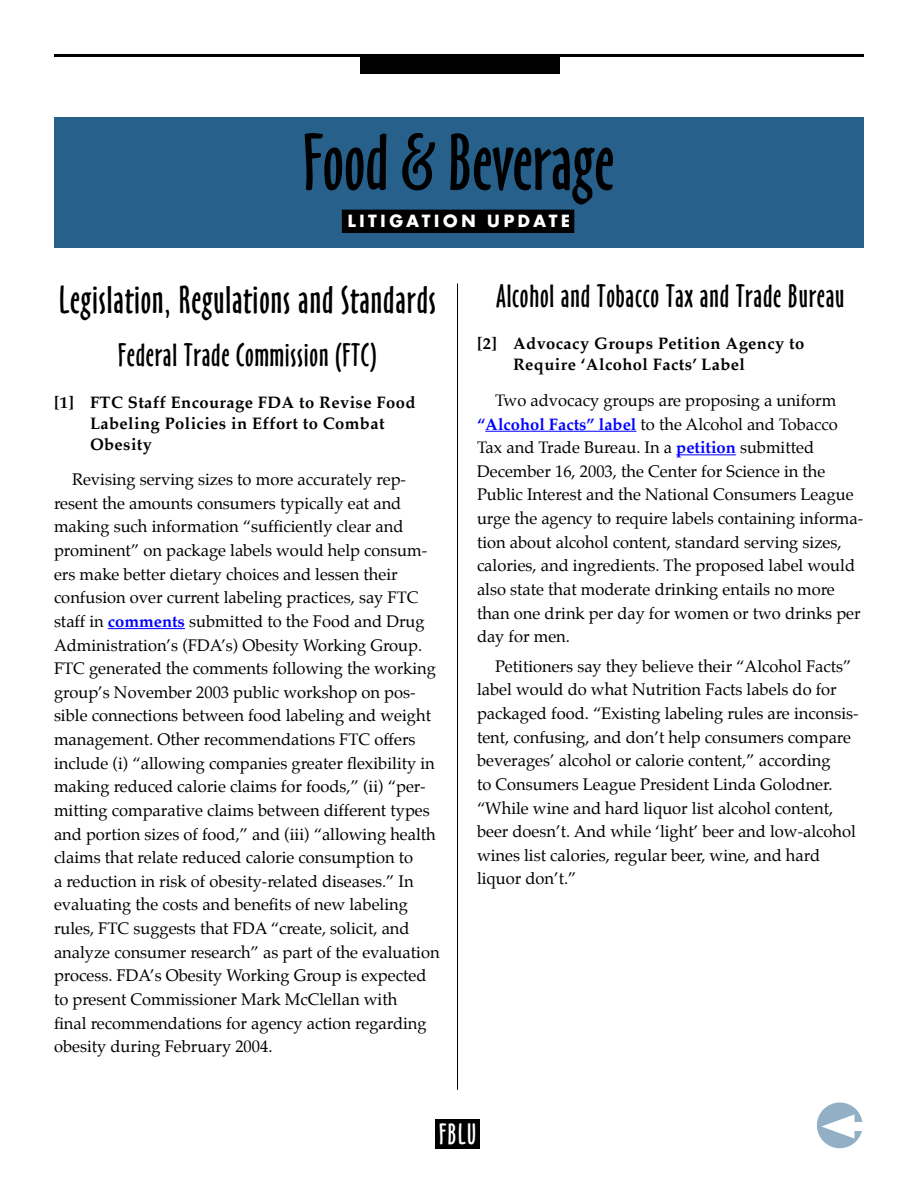
<style>
.page{position:relative;width:918px;height:1188px;background:#fff}
.page>*{position:absolute;margin:0;border:0;box-sizing:border-box;transform-origin:0 0}
.t1{font:74.1px "Oz Handicraft BT";color:#000}
.Section_Head{font:36px "Oz Handicraft BT";letter-spacing:.025em;color:#000}
.Subheads{font:30px "Oz Handicraft BT";letter-spacing:.025em;color:#000}
.t2{font:27px "Oz Handicraft BT";color:#fff}
.t3{font:700 18.45px "Futura T";letter-spacing:.17em;color:#fff}
.Body_Copy{font:16.5px/23.7px "Palatino";color:#000}
.Sub_Sub{font:700 16.5px/21px "Palatino";letter-spacing:.025em;color:#000}
.s1{font-weight:700;color:#00f}
</style>
<div class="page">
<div style="left:54px;top:117px;width:810px;height:131px;background:#26608b"></div>
<hr style="left:108px;top:628px;width:77px;height:1px;background:#00f">
<hr style="left:485px;top:431px;width:151px;height:1px;background:#00f">
<hr style="left:676px;top:454px;width:60px;height:1px;background:#00f">
<div style="left:360px;top:54px;width:200px;height:20px;background:#000"></div>
<div style="left:342px;top:210px;width:232px;height:23px;background:#000"></div>
<hr style="left:54px;top:54px;width:810px;height:3px;background:#000">
<hr style="left:457px;top:283px;width:1px;height:807px;background:#000">
<div style="left:435px;top:1119px;width:45px;height:29px;background:#000"></div>
<div style="left:817px;top:1102px;width:46px;height:46px;background:#92b0c5;border-radius:50%"></div>
<div style="left:841px;top:1122px;width:23px;height:9px;background:#fff"></div>
<svg style="left:821px;top:1114px;width:33px;height:25px"></svg>
<p class="t1" style="left:303px;top:120px;width:313px">Food &amp; Beverage</p>
<p class="t3" style="left:347px;top:209px;width:224px">LITIGATION UPDATE</p>
<p class="Section_Head" style="left:59px;top:279px;width:379px">Legislation, Regulations and Standards</p>
<p class="Subheads" style="left:118px;top:337px;width:260px">Federal Trade Commission (FTC)</p>
<p class="Sub_Sub" style="left:90px;top:393px;width:327px;text-indent:-36px">[1] FTC Staff Encourage FDA to Revise Food<br>Labeling Policies in Effort to Combat<br>Obesity</p>
<p class="Body_Copy" style="left:54px;top:469px;width:387px;text-indent:18px">Revising serving sizes to more accurately rep&shy;resent the amounts consumers typically eat and making such information “sufficiently clear and prominent” on package labels would help consum&shy;ers make better dietary choices and lessen their confusion over current labeling practices, say FTC staff in <span class="s1">comments</span> submitted to the Food and Drug Administration’s (FDA’s) Obesity Working Group.<br>FTC generated the comments following the working group’s November 2003 public workshop on pos&shy;sible connections between food labeling and weight management. Other recommendations FTC offers include (i) “allowing companies greater flexibility in making reduced calorie claims for foods,” (ii) “per&shy;mitting comparative claims between different types and portion sizes of food,” and (iii) “allowing health claims that relate reduced calorie consumption to<br>a reduction in risk of obesity-related diseases.” In evaluating the costs and benefits of new labeling rules, FTC suggests that FDA “create, solicit, and analyze consumer research” as part of the evaluation process. FDA’s Obesity Working Group is expected to present Commissioner Mark McClellan with<br>final recommendations for agency action regarding obesity during February 2004.</p>
<p class="Subheads" style="left:496px;top:279px;width:350px">Alcohol and Tobacco Tax and Trade Bureau</p>
<p class="Sub_Sub" style="left:513px;top:335px;width:293px;text-indent:-36px">[2] Advocacy Groups Petition Agency to<br>Require ‘Alcohol Facts’ Label</p>
<p class="Body_Copy" style="left:477px;top:390px;width:388px;text-indent:18px">Two advocacy groups are proposing a uniform <span class="s1">“Alcohol Facts” label</span> to the Alcohol and Tobacco Tax and Trade Bureau. In a <span class="s1">petition</span> submitted December 16, 2003, the Center for Science in the Public Interest and the National Consumers League urge the agency to require labels containing informa&shy;tion about alcohol content, standard serving sizes, calories, and ingredients. The proposed label would also state that moderate drinking entails no more than one drink per day for women or two drinks per day for men.</p>
<p class="Body_Copy" style="left:477px;top:656px;width:383px;text-indent:18px">Petitioners say they believe their “Alcohol Facts” label would do what Nutrition Facts labels do for packaged food. “Existing labeling rules are inconsis&shy;tent, confusing, and don’t help consumers compare beverages’ alcohol or calorie content,” according<br>to Consumers League President Linda Golodner. “While wine and hard liquor list alcohol content, beer doesn’t. And while ‘light’ beer and low-alcohol wines list calories, regular beer, wine, and hard liquor don’t.”</p>
<p class="t2" style="left:439px;top:1119px;width:39px">FBLU</p>
</div>
